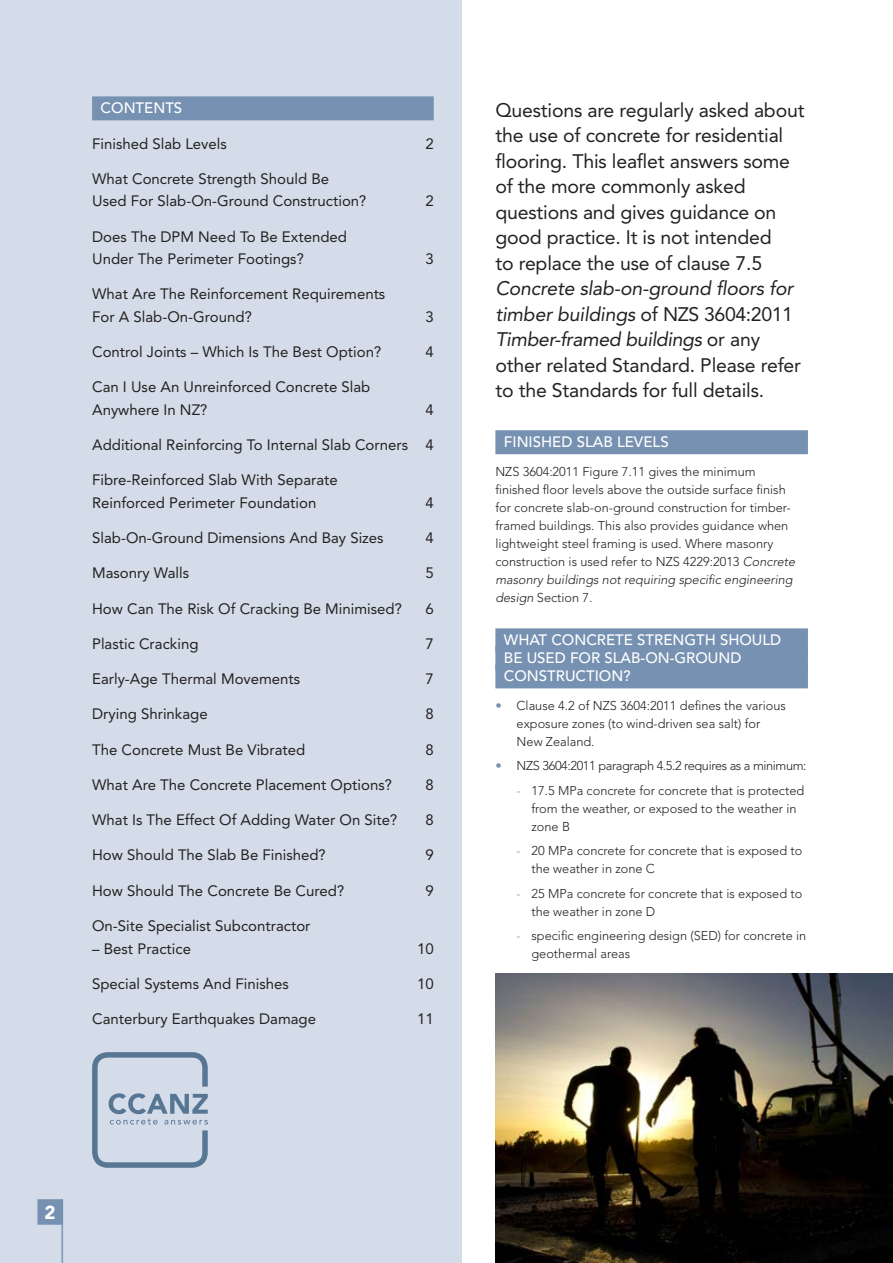
<style>
.page{position:relative;width:893px;height:1263px;background:#fff}
.page>*{position:absolute;margin:0;border:0;box-sizing:border-box;transform-origin:0 0}
.t1{font:900 76.8px "Avenir LT Std";color:#7691b1;scale:.15 1}
.t2{font:19.5px/25.5px "Avenir LT Std";letter-spacing:-.01em;color:#222221}
.t3{font:900 18.75px "Avenir LT Std";color:#fff}
.t4{font:15px/22.5px "Avenir LT Std";color:#222221}
.t5{font:500 15px/18px "Avenir LT Std";color:#fff}
.t6{font:300 12.75px/18px "Avenir LT Std";color:#222221}
.t7{font:300 12.75px "Avenir LT Std";letter-spacing:-.03em;color:#222221}
.s1{font-style:italic}
.s2{color:#7691b1}
</style>
<div class="page">
<img style="left:495px;top:974px;width:398px;height:289px">
<div style="left:0;top:0;width:461px;height:1263px;background:#d5dce9"></div>
<div style="left:92px;top:96px;width:342px;height:24px;background:#7691b1"></div>
<div style="left:495px;top:430px;width:313px;height:24px;background:#7691b1"></div>
<div style="left:495px;top:628px;width:313px;height:24px;background:#7691b1"></div>
<div style="left:495px;top:646px;width:313px;height:24px;background:#7691b1"></div>
<div style="left:495px;top:664px;width:313px;height:24px;background:#7691b1"></div>
<div style="left:37px;top:1199px;width:26px;height:26px;background:#7691b1"></div>
<svg style="left:92px;top:1052px;width:116px;height:116px"></svg>
<p class="t5" style="left:101px;top:100px;width:83px">CONTENTS</p>
<p class="t4" style="left:92px;top:132px;width:136px">Finished Slab Levels</p>
<p class="t4" style="left:425px;top:132px;width:10px">2</p>
<p class="t4" style="left:92px;top:168px;width:276px">What Concrete Strength Should Be<br>Used For Slab-On-Ground Construction?</p>
<p class="t4" style="left:425px;top:190px;width:10px">2</p>
<p class="t4" style="left:92px;top:225px;width:256px">Does The DPM Need To Be Extended<br>Under The Perimeter Footings?</p>
<p class="t4" style="left:92px;top:283px;width:295px">What Are The Reinforcement Requirements<br>For A Slab-On-Ground?</p>
<p class="t4" style="left:425px;top:248px;width:10px">3</p>
<p class="t4" style="left:425px;top:306px;width:10px">3</p>
<p class="t4" style="left:92px;top:341px;width:291px">Control Joints – Which Is The Best Option?</p>
<p class="t4" style="left:425px;top:341px;width:10px">4</p>
<p class="t4" style="left:92px;top:376px;width:280px">Can I Use An Unreinforced Concrete Slab<br>Anywhere In NZ?</p>
<p class="t4" style="left:425px;top:399px;width:10px">4</p>
<p class="t4" style="left:92px;top:434px;width:343px">Additional Reinforcing To Internal Slab Corners 4</p>
<p class="t4" style="left:92px;top:469px;width:247px">Fibre-Reinforced Slab With Separate<br>Reinforced Perimeter Foundation</p>
<p class="t4" style="left:425px;top:492px;width:10px">4</p>
<p class="t4" style="left:92px;top:527px;width:293px">Slab-On-Ground Dimensions And Bay Sizes</p>
<p class="t4" style="left:425px;top:527px;width:10px">4</p>
<p class="t4" style="left:92px;top:562px;width:98px">Masonry Walls</p>
<p class="t4" style="left:425px;top:562px;width:10px">5</p>
<p class="t4" style="left:92px;top:597px;width:311px">How Can The Risk Of Cracking Be Minimised?</p>
<p class="t4" style="left:425px;top:597px;width:10px">6</p>
<p class="t4" style="left:92px;top:633px;width:108px">Plastic Cracking</p>
<p class="t4" style="left:425px;top:633px;width:10px">7</p>
<p class="t4" style="left:92px;top:668px;width:210px">Early-Age Thermal Movements</p>
<p class="t4" style="left:425px;top:668px;width:10px">7</p>
<p class="t4" style="left:92px;top:703px;width:117px">Drying Shrinkage</p>
<p class="t4" style="left:425px;top:703px;width:10px">8</p>
<p class="t4" style="left:92px;top:738px;width:215px">The Concrete Must Be Vibrated</p>
<p class="t4" style="left:425px;top:738px;width:10px">8</p>
<p class="t4" style="left:92px;top:774px;width:301px">What Are The Concrete Placement Options?</p>
<p class="t4" style="left:425px;top:774px;width:10px">8</p>
<p class="t4" style="left:92px;top:809px;width:307px">What Is The Effect Of Adding Water On Site?</p>
<p class="t4" style="left:425px;top:809px;width:10px">8</p>
<p class="t4" style="left:92px;top:844px;width:235px">How Should The Slab Be Finished?</p>
<p class="t4" style="left:425px;top:844px;width:10px">9</p>
<p class="t4" style="left:92px;top:879px;width:254px">How Should The Concrete Be Cured?</p>
<p class="t4" style="left:425px;top:879px;width:10px">9</p>
<p class="t4" style="left:92px;top:915px;width:220px">On-Site Specialist Subcontractor</p>
<p class="t4" style="left:92px;top:937px;width:100px">– Best Practice</p>
<p class="t4" style="left:417px;top:937px;width:18px">10</p>
<p class="t4" style="left:92px;top:972px;width:198px">Special Systems And Finishes</p>
<p class="t4" style="left:417px;top:972px;width:18px">10</p>
<p class="t4" style="left:92px;top:1008px;width:226px">Canterbury Earthquakes Damage</p>
<p class="t4" style="left:417px;top:1008px;width:18px">11</p>
<h2 class="t2" style="left:495px;top:97px;width:311px">Questions are regularly asked about the use of concrete for residential flooring. This leaflet answers some of the more commonly asked questions and gives guidance on good practice. It is not intended<br>to replace the use of clause 7.5</h2>
<h2 class="t2" style="left:495px;top:276px;width:307px"><span class="s1">Concrete slab-on-ground floors for timber buildings</span> of NZS 3604:2011<br><span class="s1">Timber-framed buildings</span> or any other related Standard. Please refer to the Standards for full details.</h2>
<p class="t5" style="left:504px;top:433px;width:166px">FINISHED SLAB LEVELS</p>
<p class="t6" style="left:495px;top:462px;width:301px">NZS 3604:2011 Figure 7.11 gives the minimum finished floor levels above the outside surface finish for concrete slab-on-ground construction for timber&shy;framed buildings. This also provides guidance when lightweight steel framing is used. Where masonry construction is used refer to NZS 4229:2013 <span class="s1">Concrete masonry buildings not requiring specific engineering design</span> Section 7.</p>
<p class="t5" style="left:504px;top:632px;width:279px">WHAT CONCRETE STRENGTH SHOULD<br>BE USED FOR SLAB-ON-GROUND<br>CONSTRUCTION?</p>
<p class="t6" style="left:517px;top:697px;width:271px;text-indent:-21px"><span class="s2">•</span> Clause 4.2 of NZS 3604:2011 defines the various exposure zones (to wind-driven sea salt) for<br>New Zealand.</p>
<p class="t7" style="left:495px;top:758px;width:313px"><span class="s2">•</span> NZS 3604:2011 paragraph 4.5.2 requires as a minimum:</p>
<p class="t6" style="left:531px;top:781px;width:274px;text-indent:-15px"><span class="s2">-</span> 17.5 MPa concrete for concrete that is protected from the weather, or exposed to the weather in zone B</p>
<p class="t6" style="left:531px;top:842px;width:272px;text-indent:-15px"><span class="s2">-</span> 20 MPa concrete for concrete that is exposed to the weather in zone C</p>
<p class="t6" style="left:531px;top:884px;width:272px;text-indent:-15px"><span class="s2">-</span> 25 MPa concrete for concrete that is exposed to the weather in zone D</p>
<p class="t6" style="left:531px;top:927px;width:276px;text-indent:-15px"><span class="s2">-</span> specific engineering design (SED) for concrete in geothermal areas</p>
<p class="t3" style="left:45px;top:1201px;width:13px">2</p>
<h1 class="t1" style="left:61px;top:1183px;width:18px">|</h1>
</div>
